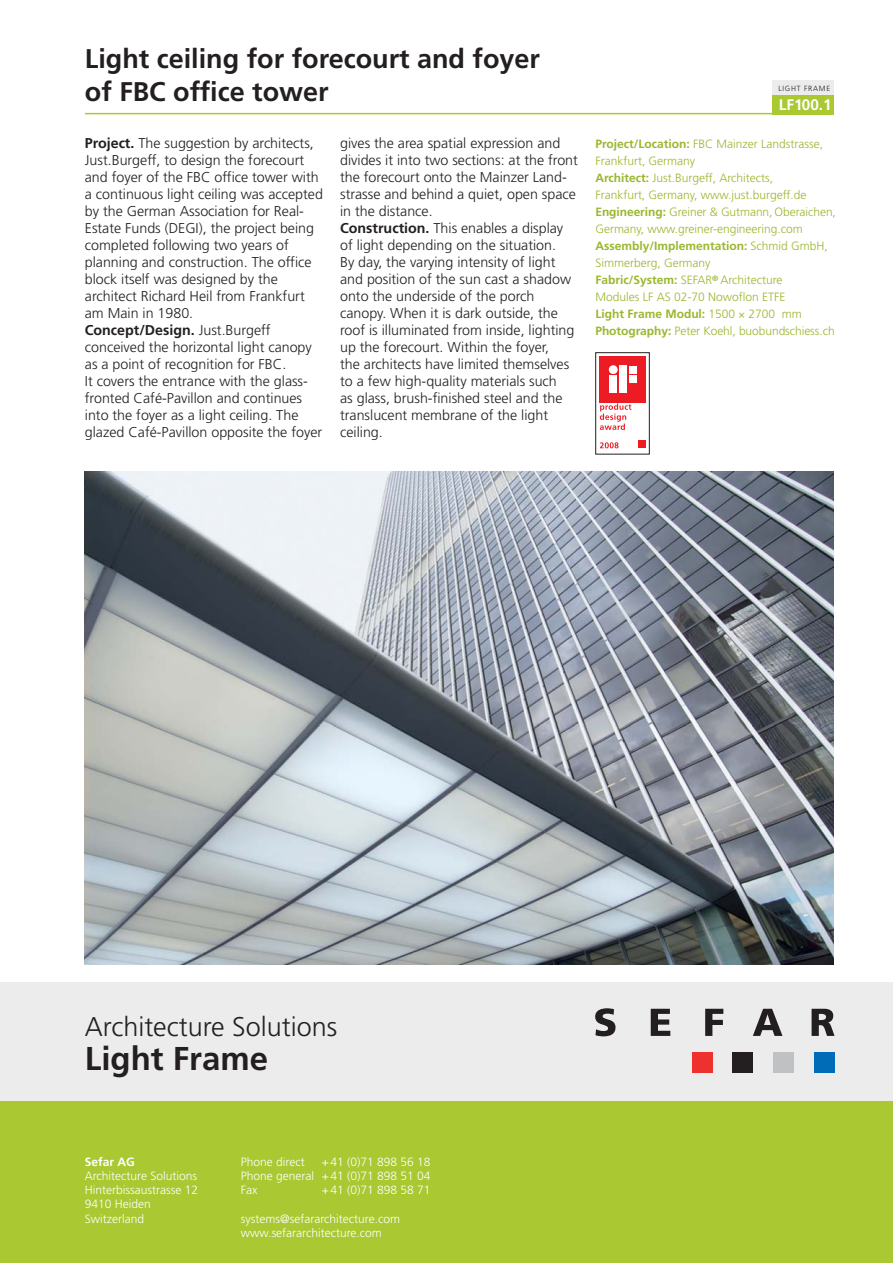
<style>
.page{position:relative;width:893px;height:1263px;background:#fff}
.page>*{position:absolute;margin:0;border:0;box-sizing:border-box;transform-origin:0 0}
.t1{font:700 33px "Frutiger";color:#231f20}
.t2{font:700 27px/33px "Frutiger";color:#231f20}
.t3{font:300 27px "Frutiger";color:#231f20}
.t4{font:700 15.3px "Frutiger";color:#fff}
.t5{font:300 14.25px/17px "Frutiger";color:#231f20}
.t6{font:300 12px/17px "Frutiger";color:#9ab72d}
.t7{font:300 12px/14.2px "Frutiger";color:#fff}
.t8{font:700 12px "Frutiger";color:#fff}
.t9{font:300 7.5px "Frutiger";letter-spacing:.1em;color:#231f20}
.s1{font-weight:700}
</style>
<div class="page">
<div style="left:0;top:982px;width:892px;height:119px;background:#ececed"></div>
<div style="left:814px;top:1053px;width:20px;height:20px;background:#006cb7"></div>
<div style="left:773px;top:1053px;width:20px;height:20px;background:#bfc1c2"></div>
<div style="left:732px;top:1053px;width:21px;height:20px;background:#231f20"></div>
<div style="left:691px;top:1053px;width:21px;height:20px;background:#ee312f"></div>
<svg style="left:595px;top:1008px;width:20px;height:28px"></svg>
<svg style="left:650px;top:1009px;width:20px;height:27px"></svg>
<svg style="left:705px;top:1009px;width:18px;height:27px"></svg>
<svg style="left:753px;top:1009px;width:29px;height:27px"></svg>
<svg style="left:811px;top:1009px;width:23px;height:27px"></svg>
<hr style="left:85px;top:113px;width:748px;height:1px;background:#a9c831">
<img style="left:85px;top:471px;width:748px;height:494px">
<div style="left:772px;top:81px;width:61px;height:14px;background:#ececed"></div>
<div style="left:772px;top:95px;width:61px;height:19px;background:#a9c831"></div>
<div style="left:0;top:1101px;width:892px;height:162px;background:#a9c831"></div>
<svg style="left:600px;top:442px;width:18px;height:6px"></svg>
<svg style="left:600px;top:403px;width:31px;height:27px"></svg>
<div style="left:638px;top:441px;width:7px;height:7px;background:#ed1c24"></div>
<div style="left:599px;top:356px;width:46px;height:46px;background:#ed1c24"></div>
<div style="left:609px;top:375px;width:8px;height:18px;background:#fff"></div>
<div style="left:608px;top:365px;width:9px;height:9px;background:#fff;border-radius:50%"></div>
<div style="left:628px;top:366px;width:8px;height:8px;background:#fff"></div>
<div style="left:619px;top:366px;width:7px;height:27px;background:#fff"></div>
<div style="left:628px;top:375px;width:8px;height:8px;background:#fff"></div>
<div style="left:595px;top:352px;width:54px;height:102px;border:1px solid #231f20"></div>
<h2 class="t2" style="left:85px;top:44px;width:456px">Light ceiling for forecourt and foyer of FBC office tower</h2>
<p class="t5" style="left:85px;top:136px;width:240px"><span class="s1">Project.</span> The suggestion by architects, Just.Burgeff, to design the forecourt and foyer of the FBC office tower with a continuous light ceiling was accepted by the German Association for Real-Estate Funds (DEGI), the project being completed following two years of planning and construction. The office block itself was designed by the architect Richard Heil from Frankfurt am Main in 1980.<br><span class="s1">Concept/Design.</span> Just.Burgeff conceived the horizontal light canopy as a point of recognition for FBC.<br>It covers the entrance with the glass&shy;fronted Café-Pavillon and continues into the foyer as a light ceiling. The glazed Café-Pavillon opposite the foyer</p>
<p class="t5" style="left:340px;top:136px;width:239px">gives the area spatial expression and divides it into two sections: at the front the forecourt onto the Mainzer Land&shy;strasse and behind a quiet, open space in the distance.<br><span class="s1">Construction.</span> This enables a display of light depending on the situation.<br>By day, the varying intensity of light and position of the sun cast a shadow onto the underside of the porch canopy. When it is dark outside, the roof is illuminated from inside, lighting up the forecourt. Within the foyer,<br>the architects have limited themselves to a few high-quality materials such<br>as glass, brush-finished steel and the translucent membrane of the light ceiling.</p>
<p class="t9" style="left:778px;top:86px;width:53px">LIGHT FRAME</p>
<p class="t4" style="left:778px;top:98px;width:54px">LF100.1</p>
<p class="t6" style="left:595px;top:137px;width:242px"><span class="s1">Project/Location:</span> FBC Mainzer Landstrasse, Frankfurt, Germany<br><span class="s1">Architect:</span> Just.Burgeff, Architects,<br>Frankfurt, Germany, www.just.burgeff.de <span class="s1">Engineering:</span> Greiner &amp; Gutmann, Ober aichen, Germany, www.greiner-engineering.com <span class="s1">Assembly/Implementation:</span> Schmid GmbH, Simmerberg, Germany<br><span class="s1">Fabric/System:</span> SEFAR<sup>®</sup> Architecture<br>Modules LF AS 02-70 Nowoflon ETFE<br><span class="s1">Light Frame Modul:</span> 1500 2700 mm <span class="s1">Photography:</span> Peter Koehl, buobundschiess.ch</p>
<h2 class="t3" style="left:85px;top:1016px;width:254px">Architecture Solutions</h2>
<h1 class="t1" style="left:85px;top:1046px;width:185px">Light Frame</h1>
<p class="t8" style="left:85px;top:1157px;width:51px">Sefar AG</p>
<p class="t7" style="left:85px;top:1169px;width:115px">Architecture Solutions<br>Hinterbissaustrasse 12<br>9410 Heiden<br>Switzerland</p>
<p class="t7" style="left:241px;top:1155px;width:191px;text-align:justify;text-indent:81px">+ 41 (0)71 898 56 18<br>Phone general + 41 (0)71 898 51 04<br>Fax</p>
<p class="t7" style="left:241px;top:1155px;width:65px">Phone direct</p>
<p class="t7" style="left:322px;top:1184px;width:110px">+ 41 (0)71 898 58 71</p>
<p class="t7" style="left:241px;top:1212px;width:160px">systems@sefararchitecture.com www.sefararchitecture.com</p>
</div>
